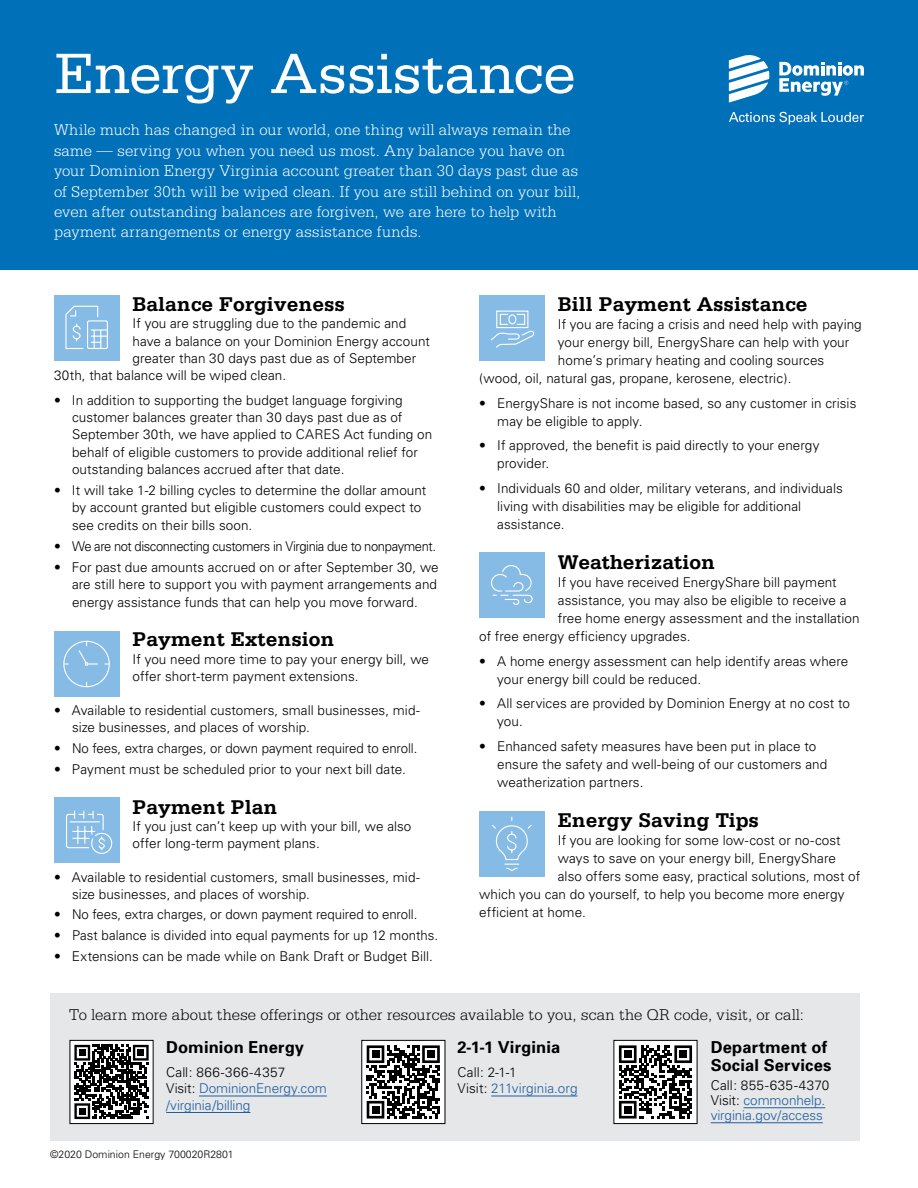
<style>
.page{position:relative;width:918px;height:1188px;background:#fff}
.page>*{position:absolute;margin:0;border:0;box-sizing:border-box;transform-origin:0 0}
.t1{font:60px "Serifa Std";letter-spacing:-.01em;color:#fff}
.t2{font:700 21px "Serifa Std";color:#000}
.t3{font:300 16.5px/20.4px "Serifa Std";letter-spacing:.01em;color:#fff}
.t4{font:300 16.5px "Serifa Std";letter-spacing:.01em;color:#000}
.t5{font:700 16.5px/18px "Univers";letter-spacing:.01em;color:#000}
.t6{font:300 13.5px/17.4px "Univers";letter-spacing:.005em;color:#000}
.t7{font:300 13.5px/16.5px "Univers";letter-spacing:-.005em;color:#215e9e}
.t8{font:300 13.5px "Univers";letter-spacing:-.03em;color:#000}
.t9{font:300 10.5px "Univers";color:#000}
.s1{color:#000}
.s2{color:#215e9e}
</style>
<div class="page">
<div style="left:0;top:0;width:918px;height:270px;background:#0070b9"></div>
<svg style="left:729px;top:55px;width:41px;height:48px"></svg>
<svg style="left:779px;top:62px;width:85px;height:34px"></svg>
<svg style="left:729px;top:112px;width:135px;height:13px"></svg>
<div style="left:479px;top:295px;width:65px;height:65px;background:#86bbe6"></div>
<svg style="left:490px;top:310px;width:45px;height:38px"></svg>
<div style="left:479px;top:552px;width:65px;height:66px;background:#86bbe6"></div>
<svg style="left:491px;top:565px;width:42px;height:40px"></svg>
<div style="left:479px;top:811px;width:65px;height:65px;background:#86bbe6"></div>
<svg style="left:492px;top:816px;width:40px;height:55px"></svg>
<div style="left:54px;top:295px;width:65px;height:65px;background:#86bbe6"></div>
<svg style="left:65px;top:305px;width:43px;height:44px"></svg>
<div style="left:54px;top:631px;width:65px;height:66px;background:#86bbe6"></div>
<div style="left:63px;top:641px;width:47px;height:46px;border:1px solid #fff;border-radius:50%"></div>
<svg style="left:78px;top:642px;width:20px;height:24px"></svg>
<div style="left:54px;top:797px;width:65px;height:65px;background:#86bbe6"></div>
<svg style="left:66px;top:811px;width:47px;height:43px"></svg>
<div style="left:50px;top:994px;width:810px;height:147px;background:#e5e7e9"></div>
<div style="left:70px;top:1040px;width:83px;height:84px;background:#fff"></div>
<svg style="left:74px;top:1045px;width:75px;height:74px"></svg>
<div style="left:79px;top:1049px;width:7px;height:7px;background:#000"></div>
<div style="left:137px;top:1049px;width:7px;height:7px;background:#000"></div>
<div style="left:79px;top:1108px;width:7px;height:7px;background:#000"></div>
<div style="left:70px;top:1040px;width:83px;height:84px;border:1px solid #000"></div>
<div style="left:362px;top:1040px;width:83px;height:84px;background:#fff"></div>
<svg style="left:367px;top:1045px;width:73px;height:74px"></svg>
<div style="left:372px;top:1050px;width:7px;height:8px;background:#000"></div>
<div style="left:427px;top:1050px;width:8px;height:8px;background:#000"></div>
<div style="left:372px;top:1106px;width:7px;height:7px;background:#000"></div>
<div style="left:362px;top:1040px;width:83px;height:84px;border:1px solid #000"></div>
<div style="left:614px;top:1040px;width:83px;height:84px;background:#fff"></div>
<svg style="left:619px;top:1045px;width:73px;height:74px"></svg>
<div style="left:624px;top:1050px;width:8px;height:8px;background:#000"></div>
<div style="left:679px;top:1050px;width:8px;height:8px;background:#000"></div>
<div style="left:624px;top:1106px;width:8px;height:7px;background:#000"></div>
<div style="left:614px;top:1040px;width:83px;height:84px;border:1px solid #000"></div>
<hr style="left:199px;top:1096px;width:128px;height:1px;background:#215e9e">
<hr style="left:166px;top:1112px;width:84px;height:1px;background:#215e9e">
<hr style="left:491px;top:1096px;width:87px;height:1px;background:#215e9e">
<hr style="left:744px;top:1108px;width:81px;height:1px;background:#215e9e">
<hr style="left:711px;top:1123px;width:112px;height:1px;background:#215e9e">
<p class="t1" style="left:54px;top:40px;width:524px">Energy Assistance</p>
<p class="t3" style="left:54px;top:120px;width:528px">While much has changed in our world, one thing will always remain the same — serving you when you need us most. Any balance you have on your Dominion Energy Virginia account greater than 30 days past due as of September 30th will be wiped clean. If you are still behind on your bill, even after outstanding balances are forgiven, we are here to help with payment arrangements or energy assistance funds.</p>
<p class="t2" style="left:133px;top:292px;width:214px">Balance Forgiveness</p>
<p class="t6" style="left:133px;top:315px;width:275px">If you are struggling due to the pandemic and</p>
<p class="t6" style="left:133px;top:332px;width:299px">have a balance on your Dominion Energy account</p>
<p class="t6" style="left:133px;top:350px;width:285px">greater than 30 days past due as of September</p>
<p class="t6" style="left:54px;top:367px;width:234px">30th, that balance will be wiped clean.</p>
<p class="t6" style="left:72px;top:391px;width:362px;text-indent:-18px">• In addition to supporting the budget language forgiving customer balances greater than 30 days past due as of September 30th, we have applied to CARES Act funding on behalf of eligible customers to provide additional relief for outstanding balances accrued after that date.</p>
<p class="t6" style="left:72px;top:482px;width:356px;text-indent:-18px">• It will take 1-2 billing cycles to determine the dollar amount by account granted but eligible customers could expect to see credits on their bills soon.</p>
<p class="t8" style="left:54px;top:538px;width:383px">• We are not disconnecting customers in Virginia due to nonpayment.</p>
<p class="t6" style="left:72px;top:558px;width:368px;text-indent:-18px">• For past due amounts accrued on or after September 30, we are still here to support you with payment arrangements and energy assistance funds that can help you move forward.</p>
<p class="t2" style="left:133px;top:627px;width:203px">Payment Extension</p>
<p class="t6" style="left:133px;top:650px;width:298px">If you need more time to pay your energy bill, we offer short-term payment extensions.</p>
<p class="t6" style="left:72px;top:701px;width:349px;text-indent:-18px">• Available to residential customers, small businesses, mid&shy;size businesses, and places of worship.</p>
<p class="t6" style="left:54px;top:740px;width:365px">• No fees, extra charges, or down payment required to enroll.</p>
<p class="t6" style="left:54px;top:760px;width:353px">• Payment must be scheduled prior to your next bill date.</p>
<p class="t2" style="left:133px;top:794px;width:146px">Payment Plan</p>
<p class="t6" style="left:133px;top:818px;width:280px">If you just can’t keep up with your bill, we also offer long-term payment plans.</p>
<p class="t6" style="left:72px;top:868px;width:349px;text-indent:-18px">• Available to residential customers, small businesses, mid&shy;size businesses, and places of worship.</p>
<p class="t6" style="left:54px;top:906px;width:365px">• No fees, extra charges, or down payment required to enroll.</p>
<p class="t6" style="left:54px;top:927px;width:386px">• Past balance is divided into equal payments for up 12 months.</p>
<p class="t6" style="left:54px;top:947px;width:380px">• Extensions can be made while on Bank Draft or Budget Bill.</p>
<p class="t2" style="left:558px;top:292px;width:251px">Bill Payment Assistance</p>
<p class="t6" style="left:558px;top:315px;width:305px">If you are facing a crisis and need help with paying</p>
<p class="t6" style="left:558px;top:333px;width:293px">your energy bill, EnergyShare can help with your</p>
<p class="t6" style="left:558px;top:351px;width:268px">home’s primary heating and cooling sources</p>
<p class="t6" style="left:479px;top:369px;width:314px">(wood, oil, natural gas, propane, kerosene, electric).</p>
<p class="t6" style="left:497px;top:394px;width:361px;line-height:18px;text-indent:-18px">• EnergyShare is not income based, so any customer in crisis may be eligible to apply.</p>
<p class="t6" style="left:497px;top:437px;width:324px;line-height:18px;text-indent:-18px">• If approved, the benefit is paid directly to your energy provider.</p>
<p class="t6" style="left:497px;top:479px;width:347px;line-height:18px;text-indent:-18px">• Individuals 60 and older, military veterans, and individuals living with disabilities may be eligible for additional assistance.</p>
<p class="t2" style="left:558px;top:550px;width:159px">Weatherization</p>
<p class="t6" style="left:558px;top:573px;width:280px">If you have received EnergyShare bill payment</p>
<p class="t6" style="left:558px;top:591px;width:290px">assistance, you may also be eligible to receive a</p>
<p class="t6" style="left:558px;top:609px;width:303px">free home energy assessment and the installation</p>
<p class="t6" style="left:479px;top:627px;width:213px">of free energy efficiency upgrades.</p>
<p class="t6" style="left:497px;top:652px;width:353px;line-height:18px;text-indent:-18px">• A home energy assessment can help identify areas where your energy bill could be reduced.</p>
<p class="t6" style="left:497px;top:695px;width:354px;line-height:18px;text-indent:-18px">• All services are provided by Dominion Energy at no cost to you.</p>
<p class="t6" style="left:497px;top:737px;width:332px;line-height:18px;text-indent:-18px">• Enhanced safety measures have been put in place to ensure the safety and well-being of our customers and weatherization partners.</p>
<p class="t2" style="left:558px;top:808px;width:203px">Energy Saving Tips</p>
<p class="t6" style="left:558px;top:831px;width:284px">If you are looking for some low-cost or no-cost</p>
<p class="t6" style="left:558px;top:849px;width:280px">ways to save on your energy bill, EnergyShare</p>
<p class="t6" style="left:558px;top:867px;width:304px">also offers some easy, practical solutions, most of</p>
<p class="t6" style="left:479px;top:885px;width:367px">which you can do yourself, to help you become more energy</p>
<p class="t6" style="left:479px;top:903px;width:108px">efficient at home.</p>
<p class="t4" style="left:69px;top:1006px;width:736px">To learn more about these offerings or other resources available to you, scan the QR code, visit, or call:</p>
<p class="t5" style="left:166px;top:1038px;width:139px">Dominion Energy</p>
<p class="t7" style="left:166px;top:1063px;width:162px"><span class="s1">Call: 866-366-4357<br>Visit:</span> DominionEnergy.com /virginia/billing</p>
<p class="t5" style="left:711px;top:1038px;width:122px">Department of<br>Social Services</p>
<p class="t7" style="left:711px;top:1077px;width:120px;line-height:15px"><span class="s1">Call: 855-635-4370<br>Visit:</span> commonhelp. virginia.gov/access</p>
<p class="t5" style="left:458px;top:1038px;width:104px">2-1-1 Virginia</p>
<p class="t6" style="left:458px;top:1063px;width:121px;line-height:16.5px">Call: 2-1-1<br>Visit: <span class="s2">211virginia.org</span></p>
<p class="t9" style="left:50px;top:1148px;width:185px">©2020 Dominion Energy 700020R2801</p>
</div>
